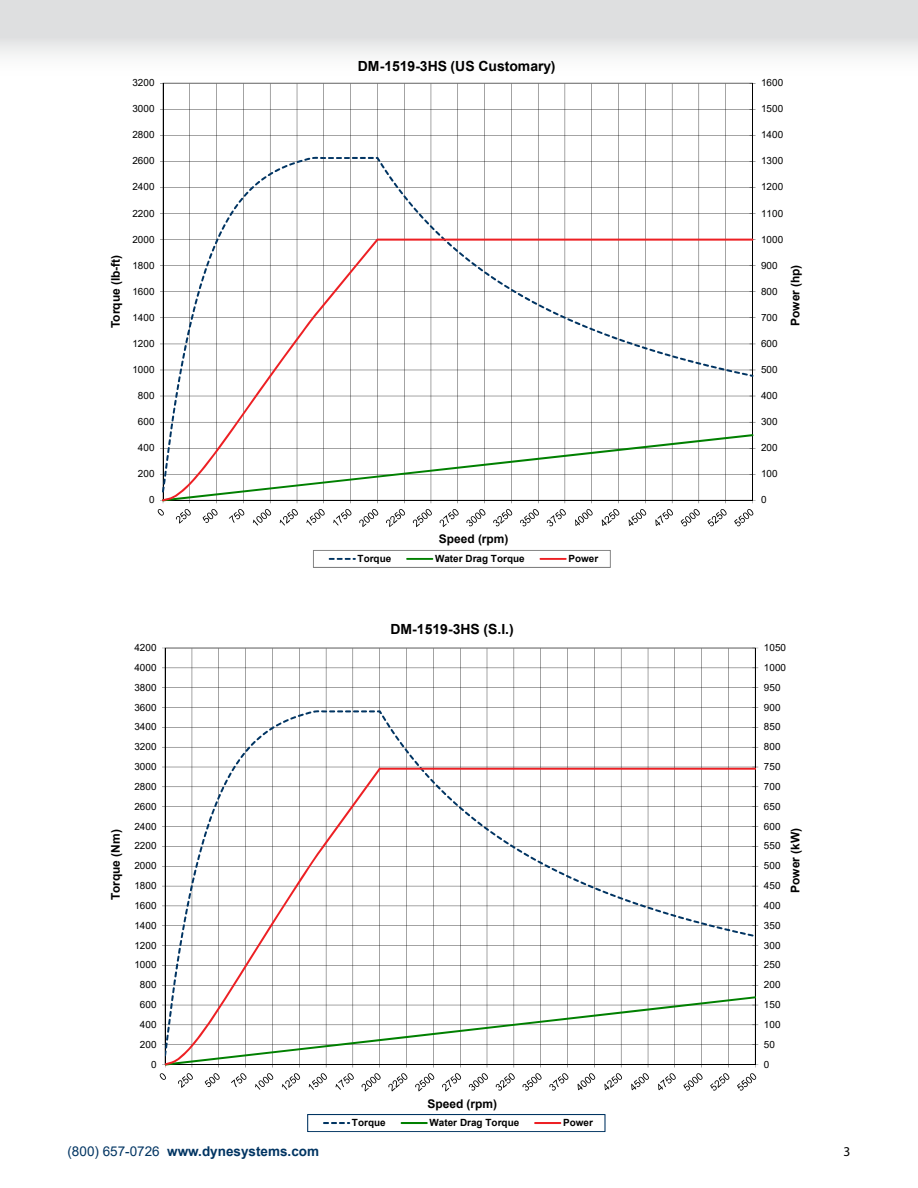
<style>
.page{position:relative;width:918px;height:1188px;background:#fff}
.page>*{position:absolute;margin:0;border:0;box-sizing:border-box;transform-origin:0 0}
.t1{font:700 13.95px "Arial";color:#000}
.t2{font:700 13.5px "Arial";color:#003462}
.t3{font:13.5px "Myriad Pro";color:#000}
.t4{font:700 12px "Arial";color:#000}
.t5{font:9.9px "Arial";color:#000}
.t6{font:700 9.9px "Arial";letter-spacing:.005em;color:#000}
.s1{font-weight:400}
</style>
<div class="page">
<div style="left:0;top:0;width:918px;height:78px;background:linear-gradient(to bottom,#d4d6d7,#fdfefd)"></div>
<svg style="left:164px;top:83px;width:586px;height:74px"></svg>
<hr style="left:752px;top:83px;width:1px;height:417px;background:#000">
<hr style="left:163px;top:83px;width:1px;height:417px;background:#000">
<svg style="left:164px;top:157px;width:589px;height:82px"></svg>
<svg style="left:163px;top:239px;width:590px;height:262px"></svg>
<svg style="left:158px;top:509px;width:6px;height:7px"></svg>
<svg style="left:176px;top:509px;width:15px;height:15px"></svg>
<svg style="left:203px;top:509px;width:15px;height:14px"></svg>
<svg style="left:229px;top:509px;width:15px;height:14px"></svg>
<svg style="left:253px;top:509px;width:18px;height:17px"></svg>
<svg style="left:280px;top:509px;width:18px;height:17px"></svg>
<svg style="left:306px;top:509px;width:19px;height:17px"></svg>
<svg style="left:333px;top:509px;width:19px;height:17px"></svg>
<svg style="left:359px;top:509px;width:19px;height:18px"></svg>
<svg style="left:386px;top:509px;width:19px;height:18px"></svg>
<svg style="left:413px;top:509px;width:19px;height:18px"></svg>
<svg style="left:440px;top:509px;width:19px;height:18px"></svg>
<svg style="left:466px;top:509px;width:19px;height:17px"></svg>
<svg style="left:493px;top:509px;width:19px;height:17px"></svg>
<svg style="left:520px;top:509px;width:19px;height:17px"></svg>
<svg style="left:547px;top:509px;width:19px;height:17px"></svg>
<svg style="left:575px;top:509px;width:18px;height:17px"></svg>
<svg style="left:602px;top:509px;width:17px;height:17px"></svg>
<svg style="left:629px;top:509px;width:17px;height:17px"></svg>
<svg style="left:655px;top:509px;width:18px;height:17px"></svg>
<svg style="left:681px;top:509px;width:19px;height:17px"></svg>
<svg style="left:707px;top:509px;width:20px;height:17px"></svg>
<svg style="left:734px;top:509px;width:19px;height:17px"></svg>
<svg style="left:313px;top:550px;width:298px;height:18px"></svg>
<hr style="left:406px;top:558px;width:27px;height:2px;background:#008000">
<hr style="left:540px;top:558px;width:27px;height:2px;background:#ed2024">
<svg style="left:166px;top:648px;width:589px;height:119px"></svg>
<hr style="left:755px;top:648px;width:1px;height:417px;background:#000">
<hr style="left:165px;top:648px;width:1px;height:417px;background:#000">
<svg style="left:166px;top:710px;width:588px;height:58px"></svg>
<svg style="left:165px;top:768px;width:591px;height:297px"></svg>
<svg style="left:160px;top:1073px;width:6px;height:7px"></svg>
<svg style="left:178px;top:1073px;width:15px;height:15px"></svg>
<svg style="left:205px;top:1073px;width:15px;height:14px"></svg>
<svg style="left:231px;top:1073px;width:16px;height:14px"></svg>
<svg style="left:255px;top:1073px;width:18px;height:17px"></svg>
<svg style="left:282px;top:1073px;width:18px;height:17px"></svg>
<svg style="left:309px;top:1073px;width:18px;height:17px"></svg>
<svg style="left:335px;top:1073px;width:19px;height:17px"></svg>
<svg style="left:362px;top:1073px;width:19px;height:19px"></svg>
<svg style="left:388px;top:1073px;width:19px;height:19px"></svg>
<svg style="left:415px;top:1073px;width:19px;height:19px"></svg>
<svg style="left:442px;top:1073px;width:19px;height:19px"></svg>
<svg style="left:469px;top:1073px;width:19px;height:18px"></svg>
<svg style="left:496px;top:1073px;width:19px;height:18px"></svg>
<svg style="left:522px;top:1073px;width:20px;height:18px"></svg>
<svg style="left:549px;top:1073px;width:19px;height:18px"></svg>
<svg style="left:578px;top:1073px;width:17px;height:17px"></svg>
<svg style="left:604px;top:1073px;width:18px;height:17px"></svg>
<svg style="left:631px;top:1073px;width:18px;height:17px"></svg>
<svg style="left:658px;top:1073px;width:18px;height:17px"></svg>
<svg style="left:683px;top:1073px;width:20px;height:18px"></svg>
<svg style="left:710px;top:1073px;width:19px;height:18px"></svg>
<svg style="left:737px;top:1073px;width:19px;height:18px"></svg>
<svg style="left:307px;top:1114px;width:299px;height:18px"></svg>
<hr style="left:401px;top:1122px;width:27px;height:2px;background:#008000">
<hr style="left:534px;top:1122px;width:27px;height:2px;background:#ed2024">
<p class="t1" style="left:358px;top:56px;width:199px">DM-1519-3HS (US Customary)</p>
<p class="t5" style="left:132px;top:76px;width:24px">3200</p>
<p class="t5" style="left:761px;top:76px;width:24px">1600</p>
<p class="t5" style="left:132px;top:102px;width:24px">3000</p>
<p class="t5" style="left:761px;top:102px;width:24px">1500</p>
<p class="t5" style="left:132px;top:128px;width:24px">2800</p>
<p class="t5" style="left:761px;top:128px;width:24px">1400</p>
<p class="t5" style="left:132px;top:154px;width:24px">2600</p>
<p class="t5" style="left:761px;top:154px;width:24px">1300</p>
<p class="t5" style="left:132px;top:180px;width:24px">2400</p>
<p class="t5" style="left:761px;top:180px;width:24px">1200</p>
<p class="t5" style="left:132px;top:206px;width:24px">2200</p>
<p class="t5" style="left:761px;top:206px;width:24px">1100</p>
<p class="t5" style="left:132px;top:232px;width:24px">2000</p>
<p class="t5" style="left:761px;top:232px;width:24px">1000</p>
<p class="t4" style="left:107px;top:328px;width:75px;rotate:-90deg">Torque (lb-ft)</p>
<p class="t4" style="left:787px;top:326px;width:63px;rotate:-90deg">Power (hp)</p>
<p class="t5" style="left:132px;top:258px;width:24px">1800</p>
<p class="t5" style="left:761px;top:258px;width:18px">900</p>
<p class="t5" style="left:132px;top:284px;width:24px">1600</p>
<p class="t5" style="left:761px;top:285px;width:18px">800</p>
<p class="t5" style="left:132px;top:310px;width:24px">1400</p>
<p class="t5" style="left:761px;top:311px;width:18px">700</p>
<p class="t5" style="left:132px;top:337px;width:24px">1200</p>
<p class="t5" style="left:132px;top:363px;width:24px">1000</p>
<p class="t5" style="left:138px;top:389px;width:18px">800</p>
<p class="t5" style="left:138px;top:415px;width:18px">600</p>
<p class="t5" style="left:138px;top:441px;width:18px">400</p>
<p class="t5" style="left:138px;top:467px;width:18px">200</p>
<p class="t5" style="left:149px;top:493px;width:7px">0</p>
<p class="t4" style="left:107px;top:900px;width:72px;rotate:-90deg">Torque (Nm)</p>
<p class="t5" style="left:134px;top:641px;width:24px">4200</p>
<p class="t5" style="left:134px;top:661px;width:24px">4000</p>
<p class="t5" style="left:134px;top:681px;width:24px">3800</p>
<p class="t5" style="left:134px;top:700px;width:24px">3600</p>
<p class="t5" style="left:134px;top:720px;width:24px">3400</p>
<p class="t5" style="left:134px;top:740px;width:24px">3200</p>
<p class="t5" style="left:134px;top:760px;width:24px">3000</p>
<p class="t5" style="left:134px;top:780px;width:24px">2800</p>
<p class="t5" style="left:134px;top:799px;width:24px">2600</p>
<p class="t5" style="left:134px;top:819px;width:24px">2400</p>
<p class="t5" style="left:134px;top:839px;width:24px">2200</p>
<p class="t5" style="left:134px;top:859px;width:24px">2000</p>
<p class="t5" style="left:134px;top:879px;width:24px">1800</p>
<p class="t5" style="left:134px;top:899px;width:24px">1600</p>
<p class="t5" style="left:134px;top:919px;width:24px">1400</p>
<p class="t5" style="left:134px;top:938px;width:24px">1200</p>
<p class="t5" style="left:134px;top:958px;width:24px">1000</p>
<p class="t5" style="left:140px;top:978px;width:18px">800</p>
<p class="t5" style="left:140px;top:998px;width:18px">600</p>
<p class="t5" style="left:140px;top:1018px;width:18px">400</p>
<p class="t5" style="left:140px;top:1037px;width:18px">200</p>
<p class="t5" style="left:151px;top:1057px;width:7px">0</p>
<p class="t4" style="left:439px;top:531px;width:71px">Speed (rpm)</p>
<p class="t6" style="left:358px;top:552px;width:35px">Torque</p>
<p class="t6" style="left:435px;top:552px;width:91px">Water Drag Torque</p>
<p class="t6" style="left:568px;top:552px;width:31px">Power</p>
<p class="t1" style="left:390px;top:619px;width:125px">DM-1519-3HS (S.I.)</p>
<p class="t4" style="left:427px;top:1095px;width:71px">Speed (rpm)</p>
<p class="t6" style="left:352px;top:1116px;width:35px">Torque</p>
<p class="t6" style="left:430px;top:1116px;width:91px">Water Drag Torque</p>
<p class="t6" style="left:563px;top:1116px;width:31px">Power</p>
<p class="t5" style="left:761px;top:337px;width:18px">600</p>
<p class="t5" style="left:761px;top:363px;width:18px">500</p>
<p class="t5" style="left:761px;top:389px;width:18px">400</p>
<p class="t5" style="left:761px;top:415px;width:18px">300</p>
<p class="t5" style="left:761px;top:441px;width:18px">200</p>
<p class="t5" style="left:761px;top:467px;width:18px">100</p>
<p class="t5" style="left:761px;top:493px;width:7px">0</p>
<p class="t5" style="left:764px;top:641px;width:24px">1050</p>
<p class="t5" style="left:764px;top:661px;width:24px">1000</p>
<p class="t5" style="left:764px;top:681px;width:18px">950</p>
<p class="t5" style="left:764px;top:700px;width:18px">900</p>
<p class="t5" style="left:764px;top:720px;width:18px">850</p>
<p class="t5" style="left:764px;top:740px;width:18px">800</p>
<p class="t5" style="left:764px;top:760px;width:18px">750</p>
<p class="t5" style="left:764px;top:780px;width:18px">700</p>
<p class="t5" style="left:764px;top:799px;width:18px">650</p>
<p class="t5" style="left:764px;top:819px;width:18px">600</p>
<p class="t5" style="left:764px;top:839px;width:18px">550</p>
<p class="t5" style="left:764px;top:859px;width:18px">500</p>
<p class="t5" style="left:764px;top:879px;width:18px">450</p>
<p class="t5" style="left:764px;top:899px;width:18px">400</p>
<p class="t5" style="left:764px;top:919px;width:18px">350</p>
<p class="t5" style="left:764px;top:938px;width:18px">300</p>
<p class="t5" style="left:764px;top:958px;width:18px">250</p>
<p class="t5" style="left:764px;top:978px;width:18px">200</p>
<p class="t5" style="left:764px;top:998px;width:18px">150</p>
<p class="t5" style="left:764px;top:1018px;width:18px">100</p>
<p class="t5" style="left:764px;top:1037px;width:13px">50</p>
<p class="t5" style="left:764px;top:1057px;width:7px">0</p>
<p class="t4" style="left:787px;top:893px;width:67px;rotate:-90deg">Power (kW)</p>
<h2 class="t2" style="left:68px;top:1142px;width:253px"><span class="s1">(800) 657-0726</span> www.dynesystems.com</h2>
<h2 class="t3" style="left:844px;top:1143px;width:8px">3</h2>
</div>
